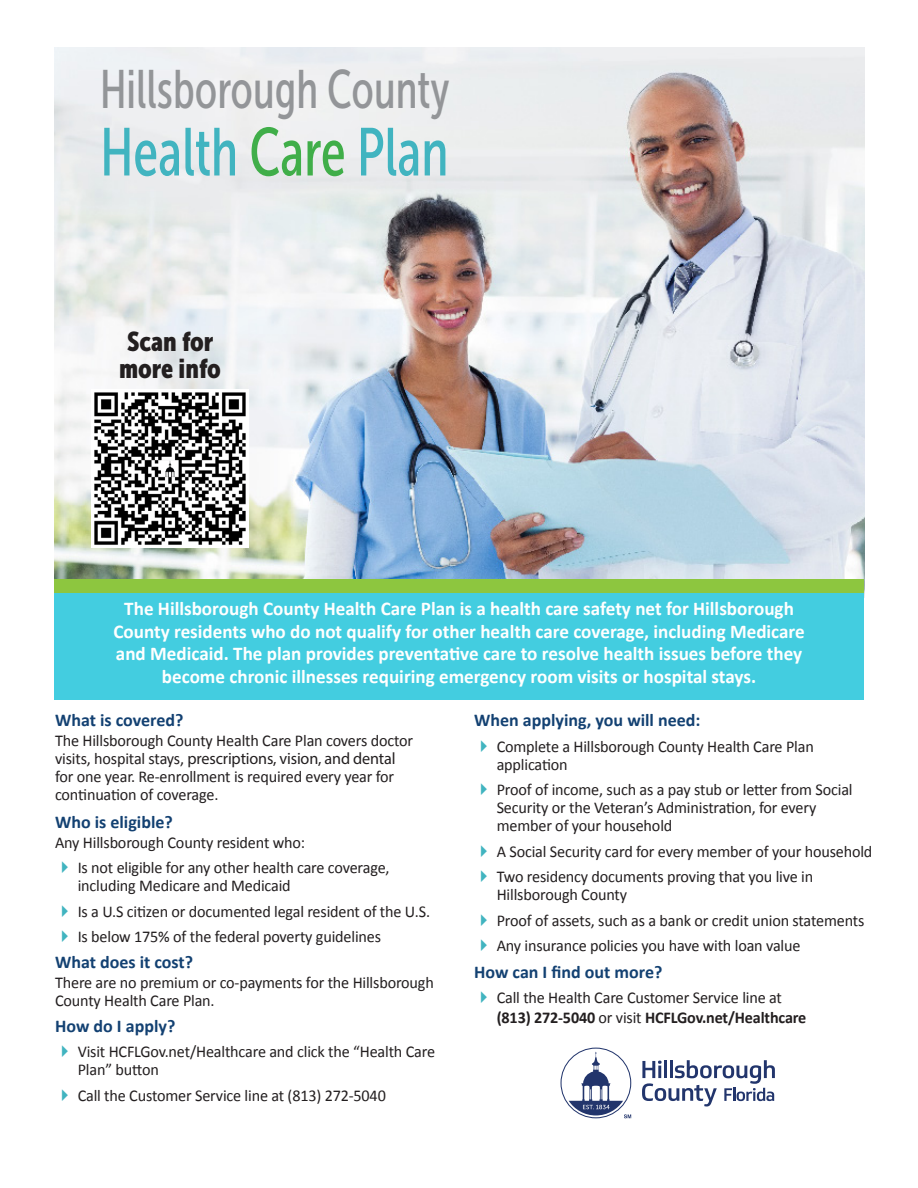
<style>
.page{position:relative;width:918px;height:1188px;background:#fff}
.page>*{position:absolute;margin:0;border:0;box-sizing:border-box;transform-origin:0 0}
.t1{font:67.5px "Museo Sans Cond 500";color:#41b4c0;scale:.84 1}
.t2{font:54px "Museo Sans Cond 500";color:#939598;scale:.84 1}
.t3{font:27px/27px "Museo Sans Cond 900";color:#231f20}
.t4{font:700 19.5px/22.5px "Calibri";color:#fff;text-align:center}
.t5{font:700 18px "Calibri";color:#134172}
.t6{font:16.5px/18px "Calibri";letter-spacing:-.01em;color:#231f20}
.s1{color:#40ae49}
.s2{font-family:"Myriad Pro"}
.s3{color:#41b4c0}
.s4{font-weight:700}
</style>
<div class="page">
<img style="left:54px;top:48px;width:810px;height:531px">
<div style="left:54px;top:585px;width:810px;height:115px;background:#43cde0"></div>
<div style="left:54px;top:579px;width:810px;height:14px;background:#8dc63f"></div>
<svg style="left:642px;top:1060px;width:133px;height:46px"></svg>
<svg style="left:561px;top:1048px;width:70px;height:70px"></svg>
<img style="left:91px;top:390px;width:158px;height:158px">
<p class="t2" style="left:100px;top:60px;width:418px">Hillsborough County</p>
<p class="t1" style="left:100px;top:115px;width:416px">Health <span class="s1">Care</span> Plan</p>
<p class="t3" style="left:119px;top:328px;width:103px">Scan for more info</p>
<p class="t4" style="left:113px;top:597px;width:693px">The Hillsborough County Health Care Plan is a health care safety net for Hillsborough County residents who do not qualify for other health care coverage, including Medicare and Medicaid. The plan provides preventative care to resolve health issues before they become chronic illnesses requiring emergency room visits or hospital stays.</p>
<p class="t5" style="left:55px;top:709px;width:130px">What is covered?</p>
<p class="t6" style="left:55px;top:731px;width:360px">The Hillsborough County Health Care Plan covers doctor visits, hospital stays, <span class="s2">prescriptions, vision, and dental </span>for one year. Re-enrollment is required every year for continuation of coverage.</p>
<p class="t5" style="left:55px;top:811px;width:119px">Who is eligible?</p>
<p class="t6" style="left:55px;top:833px;width:252px">Any Hillsborough County resident who:</p>
<p class="t6" style="left:78px;top:858px;width:313px;text-indent:-23px"><span class="s3">✔</span> Is not eligible for any other health care coverage, including Medicare and Medicaid</p>
<p class="t6" style="left:55px;top:902px;width:377px"><span class="s3">✔</span> Is a U.S citizen or documented legal resident of the U.S.</p>
<p class="t6" style="left:55px;top:927px;width:328px"><span class="s3">✔</span> Is below 175% of the federal poverty guidelines</p>
<p class="t5" style="left:55px;top:951px;width:140px">What does it cost?</p>
<p class="t6" style="left:55px;top:973px;width:380px">There are no premium or co-payments for the Hillsborough<br>County Health Care Plan.</p>
<p class="t5" style="left:55px;top:1015px;width:122px">How do I apply?</p>
<p class="t6" style="left:78px;top:1042px;width:359px;text-indent:-23px"><span class="s3">✔</span> Visit HCFLGov.net/Healthcare and click the “Health Care<br>Plan” button</p>
<p class="t6" style="left:55px;top:1086px;width:332px"><span class="s3">✔</span> Call the Customer Service line at (813) 272-5040</p>
<p class="t5" style="left:474px;top:709px;width:228px">When applying, you will need:</p>
<p class="t6" style="left:497px;top:737px;width:319px;text-indent:-23px"><span class="s3">✔</span> Complete a Hillsborough County Health Care Plan application</p>
<p class="t6" style="left:497px;top:780px;width:357px;text-indent:-23px"><span class="s3">✔</span> Proof of income, such as a pay stub or letter from Social<br>Security or the Veteran’s Administration, for every member of your household</p>
<p class="t6" style="left:474px;top:842px;width:400px"><span class="s3">✔</span> A Social Security card for every member of your household</p>
<p class="t6" style="left:497px;top:867px;width:318px;text-indent:-23px"><span class="s3">✔</span> Two residency documents proving that you live in<br>Hillsborough County</p>
<p class="t6" style="left:474px;top:911px;width:392px"><span class="s3">✔</span> Proof of assets, such as a bank or credit union statements</p>
<p class="t6" style="left:474px;top:936px;width:328px"><span class="s3">✔</span> Any insurance policies you have with loan value</p>
<p class="t5" style="left:474px;top:960px;width:190px">How can I find out more?</p>
<p class="t6" style="left:497px;top:987px;width:311px;line-height:19.5px;text-indent:-23px"><span class="s3">✔</span> Call the Health Care Customer Service line at <span class="s4">(813) 272-5040</span> or visit <span class="s4">HCFLGov.net/Healthcare</span></p>
</div>
